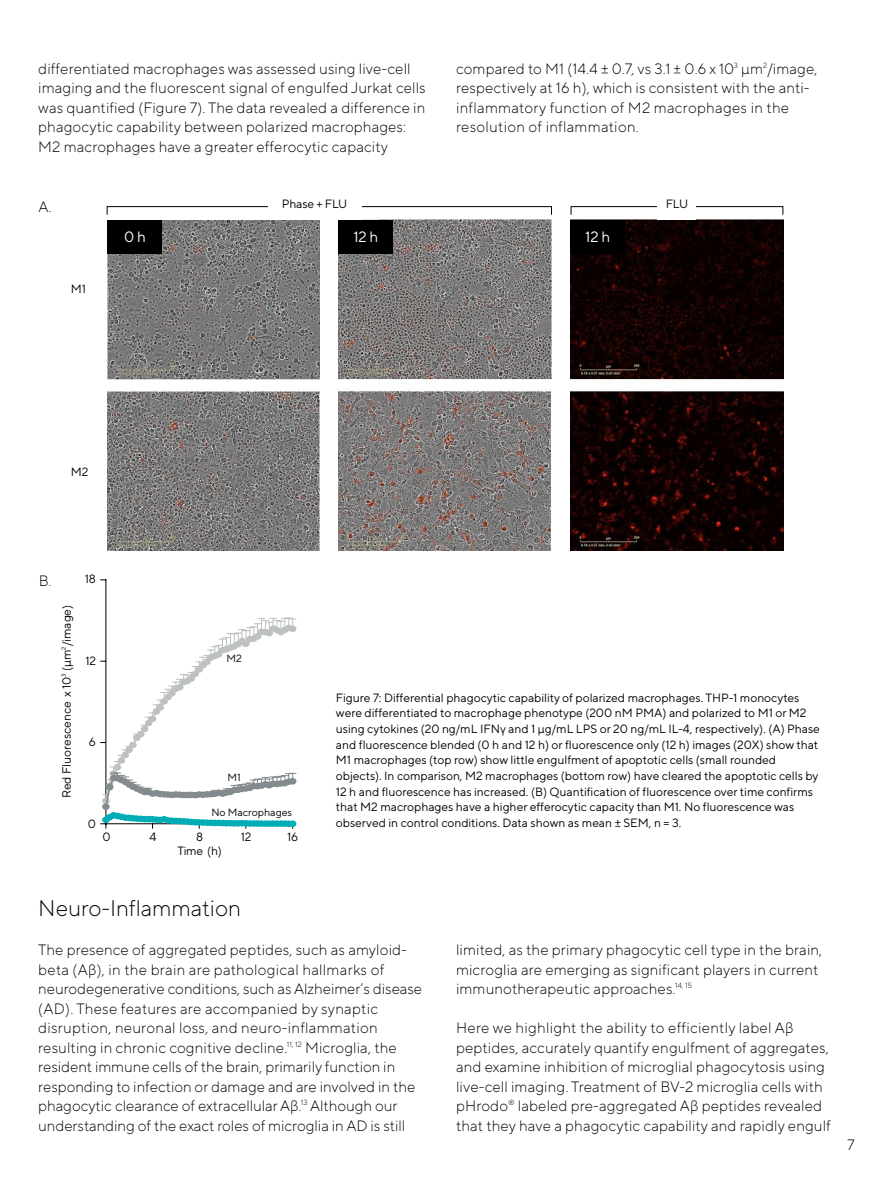
<style>
.page{position:relative;width:893px;height:1191px;background:#fff}
.page>*{position:absolute;margin:0;border:0;box-sizing:border-box;transform-origin:0 0}
.Head_04_black{font:300 22.5px "TT Norms Pro";color:#000}
.t1{font:300 15px/19.5px "TT Norms Pro";letter-spacing:.01em;color:#000}
.t2{font:15px "TT Norms Pro";color:#fff}
.Caption_8pt{font:12px/15.6px "TT Norms Pro";color:#000}
.mc-Title_C{font:12px "TT Norms Pro";color:#000}
.t3{font:10.5px "TT Norms Pro";color:#000}
</style>
<div class="page">
<img style="left:107px;top:220px;width:213px;height:331px">
<img style="left:571px;top:219px;width:212px;height:331px">
<img style="left:339px;top:219px;width:212px;height:331px">
<div style="left:107px;top:206px;width:445px;height:9px;border:1px solid #000"></div>
<div style="left:571px;top:206px;width:212px;height:9px;border:1px solid #000"></div>
<div style="left:268px;top:197px;width:93px;height:23px;background:#fff"></div>
<div style="left:658px;top:197px;width:38px;height:23px;background:#fff"></div>
<hr style="left:106px;top:579px;width:1px;height:245px;background:#000">
<svg style="left:100px;top:617px;width:196px;height:211px"></svg>
<div style="left:102px;top:803px;width:8px;height:7px;background:#848b8f;border-radius:50%"></div>
<div style="left:106px;top:784px;width:7px;height:6px;background:#848b8f;border-radius:50%"></div>
<div style="left:110px;top:775px;width:7px;height:6px;background:#848b8f;border-radius:50%"></div>
<div style="left:114px;top:775px;width:7px;height:6px;background:#848b8f;border-radius:50%"></div>
<div style="left:118px;top:776px;width:7px;height:7px;background:#848b8f;border-radius:50%"></div>
<div style="left:122px;top:778px;width:7px;height:7px;background:#848b8f;border-radius:50%"></div>
<div style="left:125px;top:781px;width:8px;height:6px;background:#848b8f;border-radius:50%"></div>
<div style="left:129px;top:783px;width:8px;height:7px;background:#848b8f;border-radius:50%"></div>
<div style="left:133px;top:785px;width:8px;height:7px;background:#848b8f;border-radius:50%"></div>
<div style="left:137px;top:787px;width:8px;height:6px;background:#848b8f;border-radius:50%"></div>
<div style="left:141px;top:788px;width:7px;height:7px;background:#848b8f;border-radius:50%"></div>
<div style="left:145px;top:788px;width:7px;height:7px;background:#848b8f;border-radius:50%"></div>
<div style="left:149px;top:790px;width:7px;height:7px;background:#848b8f;border-radius:50%"></div>
<div style="left:153px;top:790px;width:7px;height:6px;background:#848b8f;border-radius:50%"></div>
<div style="left:156px;top:790px;width:8px;height:7px;background:#848b8f;border-radius:50%"></div>
<div style="left:160px;top:791px;width:8px;height:6px;background:#848b8f;border-radius:50%"></div>
<div style="left:164px;top:791px;width:8px;height:7px;background:#848b8f;border-radius:50%"></div>
<div style="left:168px;top:791px;width:8px;height:7px;background:#848b8f;border-radius:50%"></div>
<div style="left:172px;top:791px;width:8px;height:6px;background:#848b8f;border-radius:50%"></div>
<div style="left:176px;top:791px;width:8px;height:7px;background:#848b8f;border-radius:50%"></div>
<div style="left:180px;top:791px;width:7px;height:7px;background:#848b8f;border-radius:50%"></div>
<div style="left:184px;top:791px;width:7px;height:7px;background:#848b8f;border-radius:50%"></div>
<div style="left:188px;top:791px;width:7px;height:7px;background:#848b8f;border-radius:50%"></div>
<div style="left:192px;top:792px;width:7px;height:6px;background:#848b8f;border-radius:50%"></div>
<div style="left:195px;top:791px;width:8px;height:6px;background:#848b8f;border-radius:50%"></div>
<div style="left:199px;top:791px;width:8px;height:7px;background:#848b8f;border-radius:50%"></div>
<div style="left:203px;top:791px;width:8px;height:6px;background:#848b8f;border-radius:50%"></div>
<div style="left:207px;top:791px;width:8px;height:6px;background:#848b8f;border-radius:50%"></div>
<div style="left:211px;top:790px;width:7px;height:7px;background:#848b8f;border-radius:50%"></div>
<div style="left:215px;top:789px;width:7px;height:7px;background:#848b8f;border-radius:50%"></div>
<div style="left:219px;top:790px;width:7px;height:7px;background:#848b8f;border-radius:50%"></div>
<div style="left:223px;top:789px;width:7px;height:7px;background:#848b8f;border-radius:50%"></div>
<div style="left:227px;top:788px;width:7px;height:7px;background:#848b8f;border-radius:50%"></div>
<div style="left:231px;top:786px;width:7px;height:7px;background:#848b8f;border-radius:50%"></div>
<div style="left:234px;top:786px;width:8px;height:7px;background:#848b8f;border-radius:50%"></div>
<div style="left:238px;top:785px;width:8px;height:7px;background:#848b8f;border-radius:50%"></div>
<div style="left:242px;top:785px;width:8px;height:6px;background:#848b8f;border-radius:50%"></div>
<div style="left:246px;top:784px;width:8px;height:7px;background:#848b8f;border-radius:50%"></div>
<div style="left:250px;top:783px;width:7px;height:6px;background:#848b8f;border-radius:50%"></div>
<div style="left:254px;top:783px;width:7px;height:6px;background:#848b8f;border-radius:50%"></div>
<div style="left:258px;top:782px;width:7px;height:7px;background:#848b8f;border-radius:50%"></div>
<div style="left:262px;top:781px;width:7px;height:6px;background:#848b8f;border-radius:50%"></div>
<div style="left:265px;top:782px;width:8px;height:6px;background:#848b8f;border-radius:50%"></div>
<div style="left:269px;top:780px;width:8px;height:7px;background:#848b8f;border-radius:50%"></div>
<div style="left:273px;top:780px;width:8px;height:7px;background:#848b8f;border-radius:50%"></div>
<div style="left:277px;top:780px;width:8px;height:6px;background:#848b8f;border-radius:50%"></div>
<div style="left:281px;top:780px;width:8px;height:6px;background:#848b8f;border-radius:50%"></div>
<div style="left:285px;top:778px;width:8px;height:7px;background:#848b8f;border-radius:50%"></div>
<div style="left:289px;top:778px;width:7px;height:6px;background:#848b8f;border-radius:50%"></div>
<div style="left:108px;top:220px;width:54px;height:34px;background:#000"></div>
<div style="left:339px;top:220px;width:54px;height:33px;background:#000"></div>
<div style="left:571px;top:220px;width:54px;height:33px;background:#000"></div>
<p class="t1" style="left:38px;top:58px;width:389px">differentiated macrophages was assessed using live-cell imaging and the fluorescent signal of engulfed Jurkat cells was quantified (Figure 7). The data revealed a difference in phagocytic capability between polarized macrophages:<br>M2 macrophages have a greater efferocytic capacity</p>
<p class="t1" style="left:456px;top:58px;width:363px">compared to M1 (14.4 ± 0.7, vs 3.1 ± 0.6 x 10<sup>3</sup> µm<sup>2</sup>/image, respectively at 16 h), which is consistent with the anti&shy;inflammatory function of M2 macrophages in the resolution of inflammation.</p>
<p class="t1" style="left:39px;top:195px;width:14px">A.</p>
<p class="Caption_8pt" style="left:282px;top:195px;width:67px">Phase + FLU</p>
<p class="Caption_8pt" style="left:666px;top:195px;width:24px">FLU</p>
<p class="Caption_8pt" style="left:71px;top:280px;width:17px">M1</p>
<p class="t2" style="left:124px;top:226px;width:23px">0 h</p>
<p class="t2" style="left:353px;top:226px;width:26px">12 h</p>
<p class="t2" style="left:585px;top:226px;width:26px">12 h</p>
<p class="Caption_8pt" style="left:71px;top:462px;width:19px">M2</p>
<p class="t1" style="left:39px;top:570px;width:14px">B.</p>
<p class="mc-Title_C" style="left:58px;top:798px;width:195px;rotate:-90deg">Red Fluorescence x 10<sup>3</sup> (µm<sup>2</sup>/image)</p>
<p class="Caption_8pt" style="left:85px;top:570px;width:13px">18</p>
<p class="Caption_8pt" style="left:85px;top:652px;width:12px">12</p>
<p class="Caption_8pt" style="left:89px;top:733px;width:9px">6</p>
<p class="Caption_8pt" style="left:88px;top:815px;width:10px">0</p>
<p class="t3" style="left:226px;top:651px;width:17px">M2</p>
<p class="t3" style="left:228px;top:770px;width:15px">M1</p>
<p class="t3" style="left:211px;top:804px;width:82px">No Macrophages</p>
<p class="Caption_8pt" style="left:103px;top:828px;width:10px">0</p>
<p class="Caption_8pt" style="left:150px;top:828px;width:9px">4</p>
<p class="Caption_8pt" style="left:196px;top:828px;width:9px">8</p>
<p class="Caption_8pt" style="left:241px;top:828px;width:12px">12</p>
<p class="Caption_8pt" style="left:287px;top:828px;width:13px">16</p>
<p class="Caption_8pt" style="left:177px;top:842px;width:46px">Time (h)</p>
<p class="Caption_8pt" style="left:336px;top:689px;width:485px">Figure 7: Differential phagocytic capability of polarized macrophages. THP-1 monocytes were differentiated to macrophage phenotype (200 nM PMA) and polarized to M1 or M2 using cytokines (20 ng/mL IFNγ and 1 µg/mL LPS or 20 ng/mL IL-4, respectively). (A) Phase and fluorescence blended (0 h and 12 h) or fluorescence only (12 h) images (20X) show that M1 macrophages (top row) show little engulfment of apoptotic cells (small rounded objects). In comparison, M2 macrophages (bottom row) have cleared the apoptotic cells by 12 h and fluorescence has increased. (B) Quantification of fluorescence over time confirms that M2 macrophages have a higher efferocytic capacity than M1. No fluorescence was observed in control conditions. Data shown as mean ± SEM, n = 3.</p>
<p class="Head_04_black" style="left:38px;top:892px;width:204px">Neuro-Inflammation</p>
<p class="t1" style="left:38px;top:939px;width:385px">The presence of aggregated peptides, such as amyloid&shy;beta (Aβ), in the brain are pathological hallmarks of neurodegenerative conditions, such as Alzheimer’s disease (AD). These features are accompanied by synaptic disruption, neuronal loss, and neuro-inflammation resulting in chronic cognitive decline.<sup>11,</sup> <sup>12</sup> Microglia, the resident immune cells of the brain, primarily function in responding to infection or damage and are involved in the phagocytic clearance of extracellular Aβ.<sup>13</sup> Although our understanding of the exact roles of microglia in AD is still</p>
<p class="t1" style="left:456px;top:939px;width:368px">limited, as the primary phagocytic cell type in the brain, microglia are emerging as significant players in current immunotherapeutic approaches.<sup>14,</sup> <sup>15</sup></p>
<p class="t1" style="left:456px;top:1017px;width:376px">Here we highlight the ability to efficiently label Aβ peptides, accurately quantify engulfment of aggregates, and examine inhibition of microglial phagocytosis using live-cell imaging. Treatment of BV-2 microglia cells with pHrodo<sup>®</sup> labeled pre-aggregated Aβ peptides revealed that they have a phagocytic capability and rapidly engulf</p>
<p class="t1" style="left:848px;top:1133px;width:9px">7</p>
</div>
